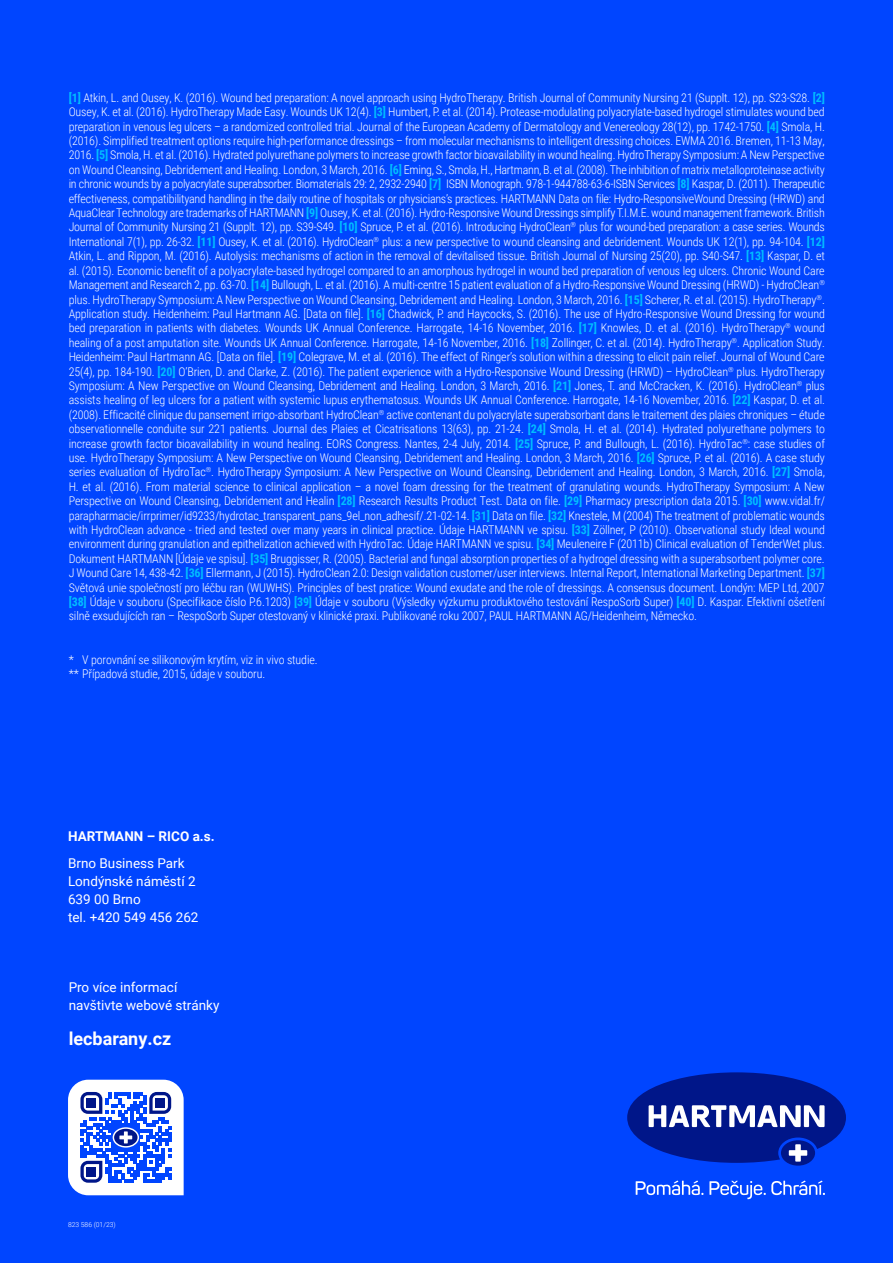
<style>
.page{position:relative;width:893px;height:1263px;background:#0045ff}
.page>*{position:absolute;margin:0;border:0;box-sizing:border-box;transform-origin:0 0}
.t1{font:700 18px "Roboto";color:#fff}
.t2{font:13.5px/18px "Roboto";color:#fff}
.t3{font:700 13.5px "Roboto";color:#fff}
.t4{font:300 12px/14.4px "Roboto Condensed";letter-spacing:-.01em;color:#fff;text-align:justify}
.t5{font:300 6.75px "Roboto";color:#fff}
.s1{font-weight:700;color:#00beff}
</style>
<div class="page">
<svg style="left:68px;top:1080px;width:116px;height:115px"></svg>
<div style="left:781px;top:1140px;width:34px;height:25px;background:#001689;border-radius:50%"></div>
<svg style="left:627px;top:1072px;width:219px;height:91px;background:#1d3aaf"></svg>
<svg style="left:636px;top:1180px;width:67px;height:15px"></svg>
<svg style="left:709px;top:1180px;width:116px;height:19px;background:#3a6fff"></svg>
<p class="t4" style="left:69px;top:90px;width:758px"><span class="s1">[1]</span> Atkin, L. and Ousey, K. (2016). Wound bed preparation: A novel approach using HydroTherapy. British Journal of Community Nursing 21 (Supplt. 12), pp. S23-S28. <span class="s1">[2] </span>Ousey, K. et al. (2016). HydroTherapy Made Easy. Wounds UK 12(4). <span class="s1">[3]</span> Humbert, P. et al. (2014). Protease-modulating polyacrylate-based hydrogel stimulates wound bed preparation in venous leg ulcers – a randomized controlled trial. Journal of the European Academy of Dermatology and Venereology 28(12), pp. 1742-1750. <span class="s1">[4]</span> Smola, H. (2016). Simplified treatment options require high-performance dressings – from molecular mechanisms to intelligent dressing choices. EWMA 2016. Bremen, 11-13 May, 2016. <span class="s1">[5]</span> Smola, H. et al. (2016). Hydrated polyurethane polymers to increase growth factor bioavailability in wound healing. HydroTherapy Symposium: A New Perspective on Wound Cleansing, Debridement and Healing. London, 3 March, 2016. <span class="s1">[6]</span> Eming, S., Smola, H., Hartmann, B. et al. (2008). The inhibition of matrix metalloproteinase activity in chronic wounds by a polyacrylate superabsorber. Biomaterials 29: 2, 2932-2940 <span class="s1">[7]</span> ISBN Monograph. 978-1-944788-63-6-ISBN Services <span class="s1">[8]</span> Kaspar, D. (2011). Therapeutic effectiveness, compatibilityand handling in the daily routine of hospitals or physicians’s practices. HARTMANN Data on file: Hydro-ResponsiveWound Dressing (HRWD) and AquaClear Technology are trademarks of HARTMANN <span class="s1">[9]</span> Ousey, K. et al. (2016). Hydro-Responsive Wound Dressings simplify T.I.M.E. wound management framework. British Journal of Community Nursing 21 (Supplt. 12), pp. S39-S49. <span class="s1">[10]</span> Spruce, P. et al. (2016). Introducing HydroClean<sup>®</sup> plus for wound-bed preparation: a case series. Wounds International 7(1), pp. 26-32. <span class="s1">[11]</span> Ousey, K. et al. (2016). HydroClean<sup>®</sup> plus: a new perspective to wound cleansing and debridement. Wounds UK 12(1), pp. 94-104. <span class="s1">[12] </span>Atkin, L. and Rippon, M. (2016). Autolysis: mechanisms of action in the removal of devitalised tissue. British Journal of Nursing 25(20), pp. S40-S47. <span class="s1">[13]</span> Kaspar, D. et al. (2015). Economic benefit of a polyacrylate-based hydrogel compared to an amorphous hydrogel in wound bed preparation of venous leg ulcers. Chronic Wound Care Management and Research 2, pp. 63-70. <span class="s1">[14]</span> Bullough, L. et al. (2016). A multi-centre 15 patient evaluation of a Hydro-Responsive Wound Dressing (HRWD) - HydroClean<sup>® </sup>plus. HydroTherapy Symposium: A New Perspective on Wound Cleansing, Debridement and Healing. London, 3 March, 2016. <span class="s1">[15]</span> Scherer, R. et al. (2015). HydroTherapy<sup>®</sup>.<br>Application study. Heidenheim: Paul Hartmann AG. [Data on file]. <span class="s1">[16]</span> Chadwick, P. and Haycocks, S. (2016). The use of Hydro-Responsive Wound Dressing for wound bed preparation in patients with diabetes. Wounds UK Annual Conference. Harrogate, 14-16 November, 2016. <span class="s1">[17]</span> Knowles, D. et al. (2016). HydroTherapy<sup>®</sup> wound healing of a post amputation site. Wounds UK Annual Conference. Harrogate, 14-16 November, 2016. <span class="s1">[18]</span> Zollinger, C. et al. (2014). HydroTherapy<sup>®</sup>. Application Study.<br>Heidenheim: Paul Hartmann AG. [Data on file]. <span class="s1">[19]</span> Colegrave, M. et al. (2016). The effect of Ringer’s solution within a dressing to elicit pain relief. Journal of Wound Care 25(4), pp. 184-190. <span class="s1">[20]</span> O’Brien, D. and Clarke, Z. (2016). The patient experience with a Hydro-Responsive Wound Dressing (HRWD) – HydroClean<sup>®</sup> plus. HydroTherapy Symposium: A New Perspective on Wound Cleansing, Debridement and Healing. London, 3 March, 2016. <span class="s1">[21]</span> Jones, T. and McCracken, K. (2016). HydroClean<sup>®</sup> plus assists healing of leg ulcers for a patient with systemic lupus erythematosus. Wounds UK Annual Conference. Harrogate, 14-16 November, 2016. <span class="s1">[22]</span> Kaspar, D. et al. (2008). Efficacité clinique du pansement irrigo-absorbant HydroClean<sup>®</sup> active contenant du polyacrylate superabsorbant dans le traitement des plaies chroniques – étude observationnelle conduite sur 221 patients. Journal des Plaies et Cicatrisations 13(63), pp. 21-24. <span class="s1">[24]</span> Smola, H. et al. (2014). Hydrated polyurethane polymers to increase growth factor bioavailability in wound healing. EORS Congress. Nantes, 2-4 July, 2014. <span class="s1">[25]</span> Spruce, P. and Bullough, L. (2016). HydroTac<sup>®</sup>: case studies of use. HydroTherapy Symposium: A New Perspective on Wound Cleansing, Debridement and Healing. London, 3 March, 2016. <span class="s1">[26]</span> Spruce, P. et al. (2016). A case study series evaluation of HydroTac<sup>®</sup>. HydroTherapy Symposium: A New Perspective on Wound Cleansing, Debridement and Healing. London, 3 March, 2016. <span class="s1">[27]</span> Smola, H. et al. (2016). From material science to clinical application – a novel foam dressing for the treatment of granulating wounds. HydroTherapy Symposium: A New Perspective on Wound Cleansing, Debridement and Healin <span class="s1">[28]</span> Research Results Product Test. Data on file. <span class="s1">[29]</span> Pharmacy prescription data 2015. <span class="s1">[30]</span> www.vidal.fr/ parapharmacie/irrprimer/id9233/hydrotac_transparent_pans_9el_non_adhesif/.21-02-14. <span class="s1">[31]</span> Data on file. <span class="s1">[32]</span> Knestele, M (2004) The treatment of problematic wounds with HydroClean advance - tried and tested over many years in clinical practice. Údaje HARTMANN ve spisu. <span class="s1">[33]</span> Zöllner, P (2010). Observational study Ideal wound environment during granulation and epithelization achieved with HydroTac. Údaje HARTMANN ve spisu. <span class="s1">[34]</span> Meuleneire F (2011b) Clinical evaluation of TenderWet plus.<br>Dokument HARTMANN [Údaje ve spisu]. <span class="s1">[35]</span> Bruggisser, R. (2005). Bacterial and fungal absorption properties of a hydrogel dressing with a superabsorbent polymer core.<br>J Wound Care 14, 438-42. <span class="s1">[36]</span> Ellermann, J (2015). HydroClean 2.0: Design validation customer/user interviews. Internal Report, International Marketing Department. <span class="s1">[37] </span>Světová unie společností pro léčbu ran (WUWHS). Principles of best pratice: Wound exudate and the role of dressings. A consensus document. Londýn: MEP Ltd, 2007 <span class="s1">[38]</span> Údaje v souboru (Specifikace číslo P.6.1203) <span class="s1">[39]</span> Údaje v souboru (Výsledky výzkumu produktového testování RespoSorb Super) <span class="s1">[40]</span> D. Kaspar. Efektivní ošetření silně exsudujících ran – RespoSorb Super otestovaný v klinické praxi. Publikované roku 2007, PAUL HARTMANN AG/Heidenheim, Německo.</p>
<p class="t4" style="left:69px;top:652px;width:250px">* V porovnání se silikonovým krytím, viz in vivo studie. ** Případová studie, 2015, údaje v souboru.</p>
<p class="t3" style="left:68px;top:827px;width:148px">HARTMANN – RICO a.s.</p>
<p class="t2" style="left:68px;top:853px;width:132px">Brno Business Park<br>Londýnské náměstí 2<br>639 00 Brno<br>tel. +420 549 456 262</p>
<p class="t2" style="left:69px;top:978px;width:152px">Pro více informací navštivte webové stránky</p>
<h1 class="t1" style="left:69px;top:1026px;width:104px">lecbarany.cz</h1>
<p class="t5" style="left:68px;top:1220px;width:49px">823 586 (01/23)</p>
</div>
